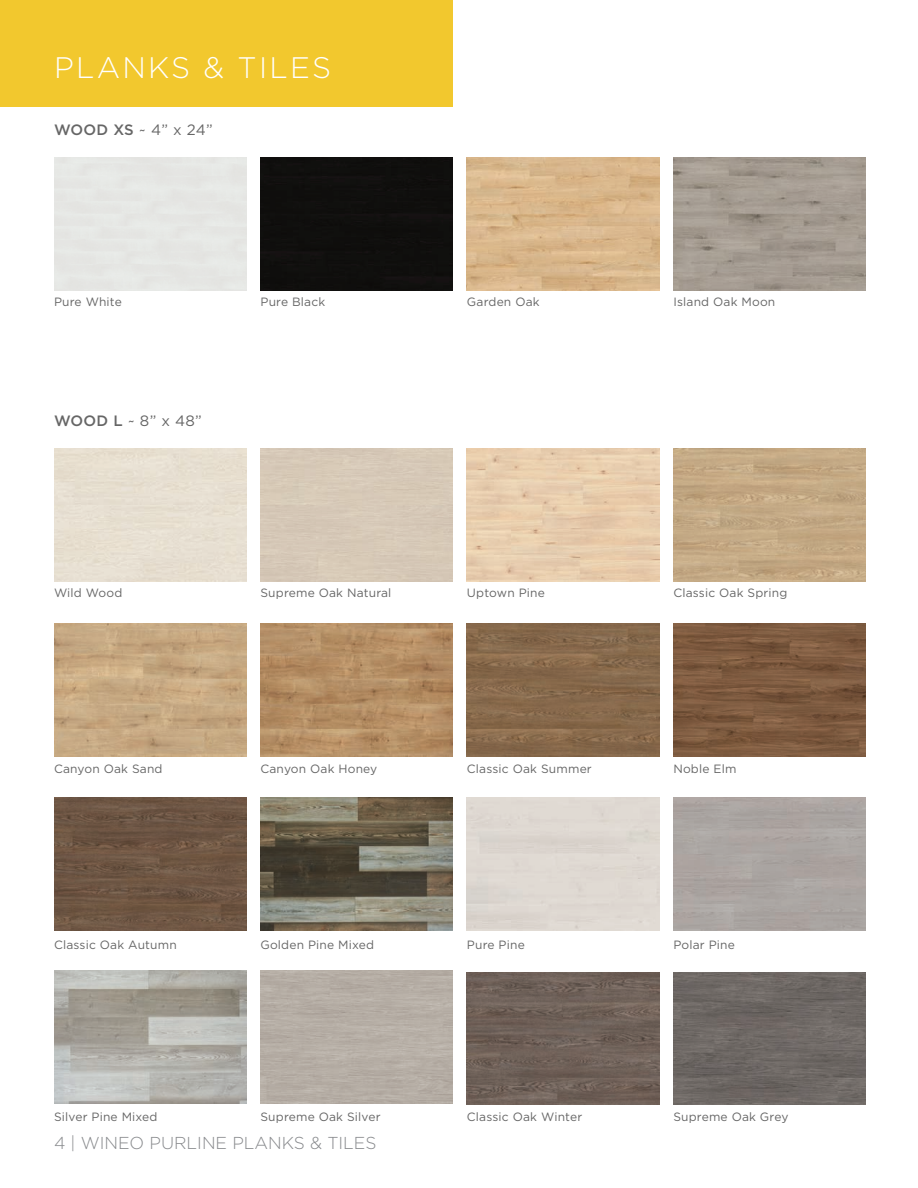
<style>
.page{position:relative;width:918px;height:1188px;background:#fff}
.page>*{position:absolute;margin:0;border:0;box-sizing:border-box;transform-origin:0 0}
.HEADER_1{font:300 29.7px "Gotham";letter-spacing:.075em;color:#fff}
.t1{font:300 17.25px "Gotham";color:#87898c}
._2_Subhead{font:15px "Gotham";color:#666}
.Swatch_Name{font:12px "Gotham";letter-spacing:.015em;color:#666}
.s1{font-weight:500}
</style>
<div class="page">
<div style="left:260px;top:158px;width:193px;height:132px;background:#100f0d"></div>
<img style="left:673px;top:158px;width:193px;height:132px">
<img style="left:467px;top:158px;width:192px;height:132px">
<img style="left:673px;top:449px;width:193px;height:133px">
<img style="left:467px;top:449px;width:192px;height:133px">
<img style="left:54px;top:623px;width:192px;height:133px">
<img style="left:260px;top:623px;width:193px;height:133px">
<img style="left:673px;top:623px;width:193px;height:133px">
<img style="left:467px;top:623px;width:192px;height:133px">
<img style="left:54px;top:798px;width:192px;height:133px">
<img style="left:260px;top:798px;width:193px;height:133px">
<img style="left:54px;top:970px;width:192px;height:133px">
<img style="left:673px;top:972px;width:193px;height:133px">
<img style="left:467px;top:972px;width:192px;height:133px">
<div style="left:0;top:0;width:453px;height:106px;background:#f2c82e"></div>
<p class="HEADER_1" style="left:54px;top:48px;width:279px">PLANKS &amp; TILES</p>
<p class="_2_Subhead" style="left:54px;top:120px;width:160px"><span class="s1">WOOD XS</span> ~ 4” x 24”</p>
<p class="Swatch_Name" style="left:54px;top:294px;width:69px">Pure White</p>
<p class="Swatch_Name" style="left:260px;top:294px;width:66px">Pure Black</p>
<p class="Swatch_Name" style="left:467px;top:294px;width:74px">Garden Oak</p>
<p class="Swatch_Name" style="left:673px;top:294px;width:103px">Island Oak Moon</p>
<p class="_2_Subhead" style="left:54px;top:411px;width:150px"><span class="s1">WOOD L</span> ~ 8” x 48”</p>
<p class="Swatch_Name" style="left:54px;top:585px;width:70px">Wild Wood</p>
<p class="Swatch_Name" style="left:260px;top:585px;width:132px">Supreme Oak Natural</p>
<p class="Swatch_Name" style="left:467px;top:585px;width:79px">Uptown Pine</p>
<p class="Swatch_Name" style="left:673px;top:585px;width:116px">Classic Oak Spring</p>
<p class="Swatch_Name" style="left:54px;top:761px;width:110px">Canyon Oak Sand</p>
<p class="Swatch_Name" style="left:260px;top:761px;width:118px">Canyon Oak Honey</p>
<p class="Swatch_Name" style="left:467px;top:761px;width:126px">Classic Oak Summer</p>
<p class="Swatch_Name" style="left:673px;top:761px;width:65px">Noble Elm</p>
<p class="Swatch_Name" style="left:54px;top:937px;width:124px">Classic Oak Autumn</p>
<p class="Swatch_Name" style="left:260px;top:937px;width:115px">Golden Pine Mixed</p>
<p class="Swatch_Name" style="left:467px;top:937px;width:59px">Pure Pine</p>
<p class="Swatch_Name" style="left:673px;top:937px;width:63px">Polar Pine</p>
<p class="Swatch_Name" style="left:54px;top:1109px;width:105px">Silver Pine Mixed</p>
<p class="Swatch_Name" style="left:260px;top:1109px;width:122px">Supreme Oak Silver</p>
<p class="Swatch_Name" style="left:467px;top:1109px;width:117px">Classic Oak Winter</p>
<p class="Swatch_Name" style="left:673px;top:1109px;width:117px">Supreme Oak Grey</p>
<p class="t1" style="left:54px;top:1132px;width:324px">4 | WINEO PURLINE PLANKS &amp; TILES</p>
</div>
